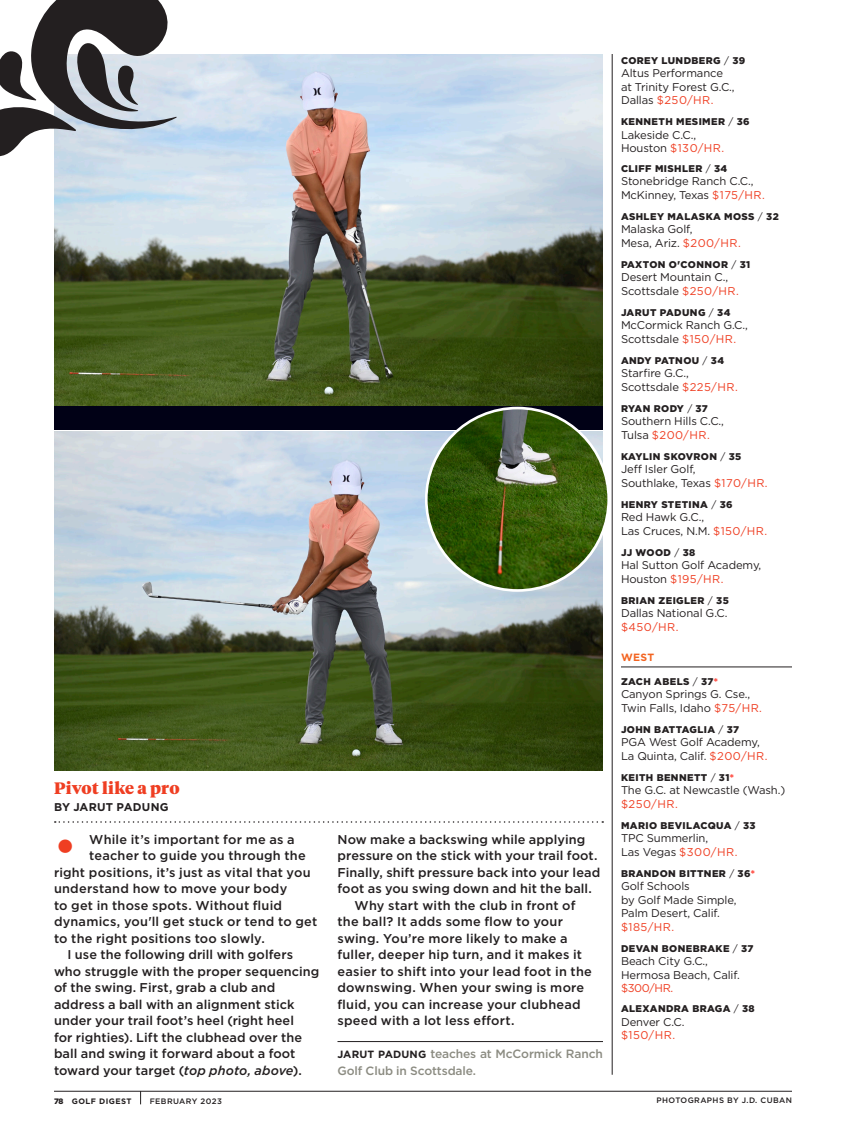
<style>
.page{position:relative;width:864px;height:1134px;background:#fff}
.page>*{position:absolute;margin:0;border:0;box-sizing:border-box;transform-origin:0 0}
.t1{font:900 16.5px "Tiempos Headline";letter-spacing:.015em;color:#ef3e22}
.t2{font:500 12.75px "Gotham";letter-spacing:.01em;color:#231f20}
.t3{font:500 12px/16.5px "Gotham";letter-spacing:-.01em;color:#8b8b81}
.t4{font:11.25px/13.5px "Gotham";letter-spacing:-.01em;color:#231f20}
.t5{font:700 11.25px "Gotham";letter-spacing:.02em;color:#231f20}
.t6{font:700 10.5px "Gotham";color:#f36421}
.t7{font:900 9.75px "Gotham";letter-spacing:.04em;color:#231f20}
.t8{font:900 9.75px "Gotham";letter-spacing:.02em;color:#231f20}
.t9{font:500 7.8px "Gotham";letter-spacing:.05em;color:#231f20}
.t10{font:700 7.8px "Gotham";letter-spacing:.05em;color:#231f20}
.s1{font-weight:700;font-size:44.85px;color:#ef3e22}
.s2{font-style:italic}
.s3{font-weight:900}
.s4{font-weight:700;font-size:10.5px;color:#231f20}
.s5{font-weight:400}
.s6{color:#ef3e22}
.s7{color:#ff4338}
</style>
<div class="page">
<svg style="left:140px;top:1092px;width:1px;height:12px"></svg>
<hr style="left:54px;top:1091px;width:738px;height:1px;background:#231f20">
<svg style="left:55px;top:821px;width:548px;height:2px"></svg>
<hr style="left:338px;top:1041px;width:265px;height:1px;background:#231f20">
<hr style="left:621px;top:667px;width:171px;height:1px;background:#231f20">
<hr style="left:612px;top:54px;width:1px;height:1021px;background:#231f20">
<img style="left:54px;top:54px;width:549px;height:353px">
<img style="left:54px;top:431px;width:549px;height:339px">
<svg style="left:0;top:0;width:177px;height:158px"></svg>
<div style="left:54px;top:407px;width:549px;height:23px;background:#010116"></div>
<img style="left:426px;top:408px;width:183px;height:182px;border-radius:91px">
<p class="t1" style="left:54px;top:777px;width:127px">Pivot like a pro</p>
<p class="t5" style="left:54px;top:799px;width:116px">BY JARUT PADUNG</p>
<p class="t2" style="left:54px;top:831px;width:242px"><span class="s1">•</span> While it’s important for me as a</p>
<p class="t2" style="left:89px;top:847px;width:218px">teacher to guide you through the</p>
<p class="t2" style="left:54px;top:864px;width:258px">right positions, it’s just as vital that you</p>
<p class="t2" style="left:54px;top:880px;width:235px">understand how to move your body</p>
<p class="t2" style="left:54px;top:897px;width:230px">to get in those spots. Without fluid</p>
<p class="t2" style="left:54px;top:913px;width:265px">dynamics, you'll get stuck or tend to get</p>
<p class="t2" style="left:54px;top:930px;width:212px">to the right positions too slowly.</p>
<p class="t2" style="left:68px;top:946px;width:227px">I use the following drill with golfers</p>
<p class="t2" style="left:54px;top:963px;width:267px">who struggle with the proper sequencing</p>
<p class="t2" style="left:54px;top:979px;width:223px">of the swing. First, grab a club and</p>
<p class="t2" style="left:54px;top:996px;width:242px">address a ball with an alignment stick</p>
<p class="t2" style="left:54px;top:1012px;width:242px">under your trail foot’s heel (right heel</p>
<p class="t2" style="left:54px;top:1029px;width:250px">for righties). Lift the clubhead over the</p>
<p class="t2" style="left:54px;top:1045px;width:243px">ball and swing it forward about a foot</p>
<p class="t2" style="left:54px;top:1062px;width:249px">toward your target (<span class="s2">top photo, above</span>).</p>
<p class="t10" style="left:54px;top:1096px;width:79px"><span class="s3">78</span> GOLF DIGEST</p>
<p class="t9" style="left:150px;top:1097px;width:74px">FEBRUARY 2023</p>
<p class="t2" style="left:338px;top:831px;width:249px">Now make a backswing while applying</p>
<p class="t2" style="left:338px;top:847px;width:261px">pressure on the stick with your trail foot.</p>
<p class="t2" style="left:338px;top:864px;width:264px">Finally, shift pressure back into your lead</p>
<p class="t2" style="left:338px;top:880px;width:256px">foot as you swing down and hit the ball.</p>
<p class="t2" style="left:355px;top:897px;width:222px">Why start with the club in front of</p>
<p class="t2" style="left:338px;top:913px;width:227px">the ball? It adds some flow to your</p>
<p class="t2" style="left:338px;top:930px;width:232px">swing. You’re more likely to make a</p>
<p class="t2" style="left:338px;top:946px;width:246px">fuller, deeper hip turn, and it makes it</p>
<p class="t2" style="left:338px;top:963px;width:256px">easier to shift into your lead foot in the</p>
<p class="t2" style="left:338px;top:979px;width:248px">downswing. When your swing is more</p>
<p class="t2" style="left:338px;top:996px;width:245px">fluid, you can increase your clubhead</p>
<p class="t2" style="left:338px;top:1012px;width:179px">speed with a lot less effort.</p>
<p class="t3" style="left:337px;top:1046px;width:267px"><span class="s4">JARUT PADUNG</span> teaches at McCormick Ranch<br>Golf Club in Scottsdale.</p>
<p class="t7" style="left:621px;top:54px;width:126px">COREY LUNDBERG <span class="s5">/</span> 39</p>
<p class="t4" style="left:621px;top:66px;width:115px">Altus Performance at Trinity Forest G.C.,<br>Dallas <span class="s6">$250/</span><span class="s6">HR.</span></p>
<p class="t7" style="left:621px;top:115px;width:130px">KENNETH MESIMER <span class="s5">/</span> 36</p>
<p class="t4" style="left:621px;top:128px;width:105px">Lakeside C.C.,<br>Houston <span class="s6">$130/</span><span class="s6">HR.</span></p>
<p class="t7" style="left:621px;top:162px;width:108px">CLIFF MISHLER <span class="s5">/</span> 34</p>
<p class="t4" style="left:621px;top:174px;width:145px">Stonebridge Ranch C.C.,<br>McKinney, Texas <span class="s6">$175/</span><span class="s6">HR.</span></p>
<p class="t7" style="left:621px;top:210px;width:159px">ASHLEY MALASKA MOSS <span class="s5">/</span> 32</p>
<p class="t4" style="left:621px;top:222px;width:121px">Malaska Golf,<br>Mesa, Ariz. <span class="s6">$200/</span><span class="s6">HR.</span></p>
<p class="t7" style="left:621px;top:258px;width:131px">PAXTON O'CONNOR <span class="s5">/</span> 31</p>
<p class="t4" style="left:621px;top:270px;width:119px">Desert Mountain C.,<br>Scottsdale <span class="s6">$250/</span><span class="s6">HR.</span></p>
<p class="t7" style="left:621px;top:306px;width:111px">JARUT PADUNG <span class="s5">/</span> 34</p>
<p class="t4" style="left:621px;top:318px;width:128px">McCormick Ranch G.C.,<br>Scottsdale <span class="s6">$150/</span><span class="s6">HR.</span></p>
<p class="t7" style="left:621px;top:354px;width:105px">ANDY PATNOU <span class="s5">/</span> 34</p>
<p class="t4" style="left:621px;top:366px;width:118px">Starfire G.C.,<br>Scottsdale <span class="s6">$225/</span><span class="s6">HR.</span></p>
<p class="t8" style="left:621px;top:402px;width:88px">RYAN RODY <span class="s5">/</span> 37</p>
<p class="t4" style="left:621px;top:414px;width:105px">Southern Hills C.C.,<br>Tulsa <span class="s6">$200/</span><span class="s6">HR.</span></p>
<p class="t7" style="left:621px;top:450px;width:122px">KAYLIN SKOVRON <span class="s5">/</span> 35</p>
<p class="t4" style="left:621px;top:462px;width:148px">Jeff Isler Golf,<br>Southlake, Texas <span class="s6">$170/</span><span class="s6">HR.</span></p>
<p class="t7" style="left:621px;top:498px;width:113px">HENRY STETINA <span class="s5">/</span> 36</p>
<p class="t4" style="left:621px;top:510px;width:148px">Red Hawk G.C.,<br>Las Cruces, N.M. <span class="s6">$150/</span><span class="s6">HR.</span></p>
<p class="t7" style="left:621px;top:546px;width:76px">JJ WOOD <span class="s5">/</span> 38</p>
<p class="t4" style="left:621px;top:558px;width:142px">Hal Sutton Golf Academy,<br>Houston <span class="s6">$195/</span><span class="s6">HR.</span></p>
<p class="t7" style="left:621px;top:594px;width:109px">BRIAN ZEIGLER <span class="s5">/</span> 35</p>
<p class="t4" style="left:621px;top:606px;width:108px">Dallas National G.C. <span class="s6">$450/</span><span class="s6">HR.</span></p>
<p class="t6" style="left:621px;top:651px;width:35px">WEST</p>
<p class="t7" style="left:621px;top:675px;width:99px">ZACH ABELS <span class="s5">/</span> 37<span class="s7">*</span></p>
<p class="t4" style="left:621px;top:687px;width:143px">Canyon Springs G. Cse.,<br>Twin Falls, Idaho <span class="s6">$75/</span><span class="s6">HR.</span></p>
<p class="t7" style="left:621px;top:723px;width:120px">JOHN BATTAGLIA <span class="s5">/</span> 37</p>
<p class="t4" style="left:621px;top:735px;width:148px">PGA West Golf Academy,<br>La Quinta, Calif. <span class="s6">$200/</span><span class="s6">HR.</span></p>
<p class="t7" style="left:621px;top:771px;width:115px">KEITH BENNETT <span class="s5">/</span> 31<span class="s7">*</span></p>
<p class="t4" style="left:621px;top:783px;width:166px">The G.C. at Newcastle (Wash.) <span class="s6">$250/</span><span class="s6">HR.</span></p>
<p class="t7" style="left:621px;top:819px;width:136px">MARIO BEVILACQUA <span class="s5">/</span> 33</p>
<p class="t4" style="left:621px;top:831px;width:118px">TPC Summerlin,<br>Las Vegas <span class="s6">$300/</span><span class="s6">HR.</span></p>
<p class="t7" style="left:621px;top:867px;width:136px">BRANDON BITTNER <span class="s5">/</span> 36<span class="s7">*</span></p>
<p class="t4" style="left:621px;top:879px;width:117px">Golf Schools<br>by Golf Made Simple,<br>Palm Desert, Calif. <span class="s6">$185/</span><span class="s6">HR.</span></p>
<p class="t7" style="left:621px;top:942px;width:134px">DEVAN BONEBRAKE <span class="s5">/</span> 37</p>
<p class="t4" style="left:621px;top:954px;width:120px">Beach City G.C.,<br>Hermosa Beach, Calif. <span class="s6">$300/</span><span class="s6">HR.</span></p>
<p class="t7" style="left:621px;top:1002px;width:135px">ALEXANDRA BRAGA <span class="s5">/</span> 38</p>
<p class="t4" style="left:621px;top:1015px;width:65px">Denver C.C. <span class="s6">$150/</span><span class="s6">HR.</span></p>
<p class="t9" style="left:657px;top:1095px;width:137px">PHOTOGRAPHS BY J.D. CUBAN</p>
</div>
